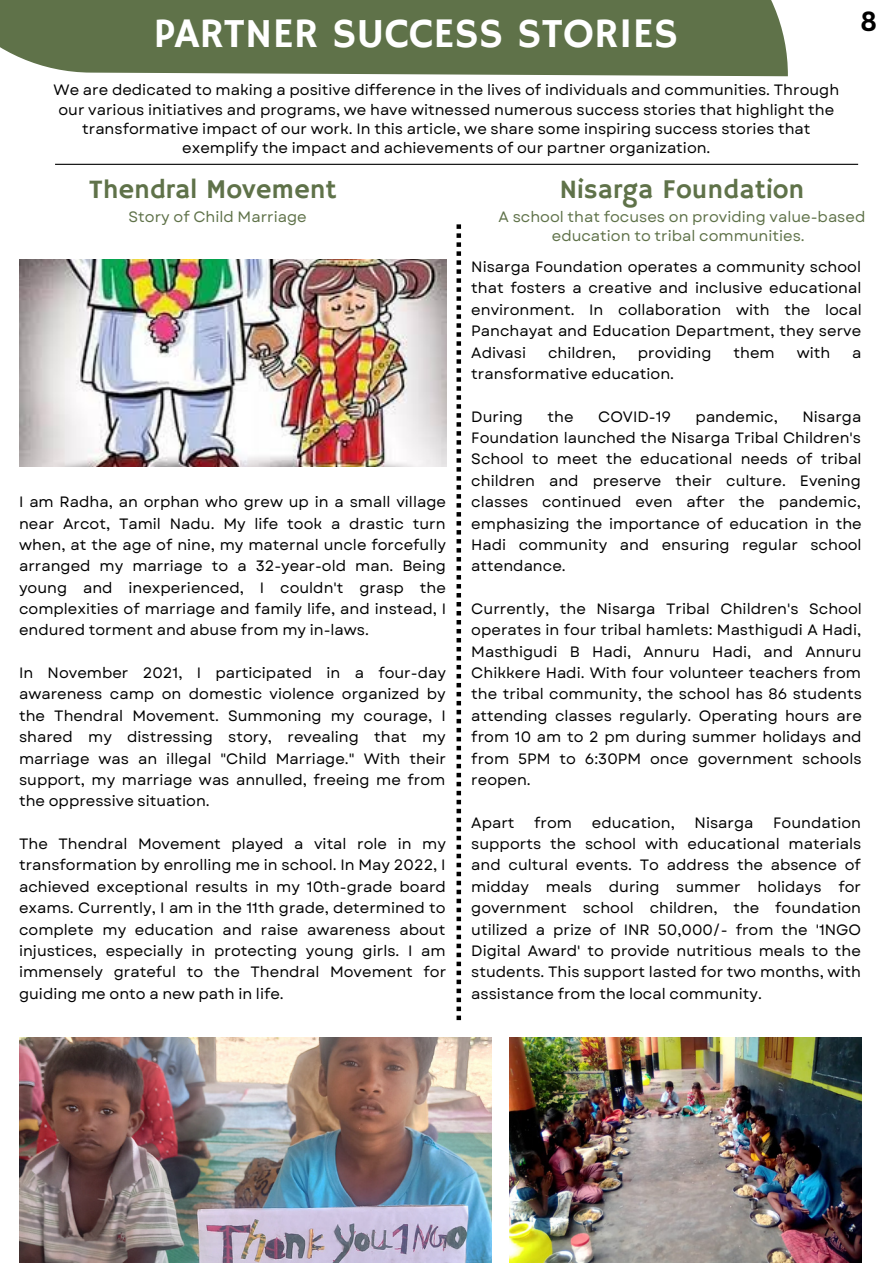
<style>
.page{position:relative;width:893px;height:1264px;background:#fff}
.page>*{position:absolute;margin:0;border:0;box-sizing:border-box;transform-origin:0 0}
.t1{font:42px "Hammersmith One";color:#fff}
.t2{font:27px "Hammersmith One";color:#5f7249}
.t3{font:700 27px "Canva Sans";color:#000}
.t4{font:15px/21.3px "Garet";color:#000;text-align:justify}
.t5{font:15px/19px "Garet";color:#5f7249;text-align:center}
</style>
<div class="page">
<img style="left:509px;top:1037px;width:352px;height:225px">
<img style="left:19px;top:260px;width:427px;height:206px">
<img style="left:19px;top:1037px;width:472px;height:225px">
<div style="left:0;top:0;width:788px;height:76px;background:#5f7249"></div>
<svg style="left:456px;top:224px;width:5px;height:796px"></svg>
<hr style="left:55px;top:164px;width:803px;height:1px;background:#000">
<p class="t3" style="left:860px;top:2px;width:18px">8</p>
<p class="t1" style="left:154px;top:9px;width:525px">PARTNER SUCCESS STORIES</p>
<p class="t4" style="left:53px;top:81px;width:787px;line-height:19px;text-align:center">We are dedicated to making a positive difference in the lives of individuals and communities. Through our various initiatives and programs, we have witnessed numerous success stories that highlight the transformative impact of our work. In this article, we share some inspiring success stories that exemplify the impact and achievements of our partner organization.</p>
<p class="t2" style="left:89px;top:173px;width:249px">Thendral Movement</p>
<p class="t5" style="left:129px;top:208px;width:180px">Story of Child Marriage</p>
<p class="t2" style="left:559px;top:173px;width:246px">Nisarga Foundation</p>
<p class="t5" style="left:498px;top:208px;width:368px">A school that focuses on providing value-based education to tribal communities.</p>
<p class="t4" style="left:19px;top:491px;width:428px">I am Radha, an orphan who grew up in a small village near Arcot, Tamil Nadu. My life took a drastic turn when, at the age of nine, my maternal uncle forcefully arranged my marriage to a 32-year-old man. Being young and inexperienced, I couldn't grasp the complexities of marriage and family life, and instead, I endured torment and abuse from my in-laws.</p>
<p class="t4" style="left:19px;top:662px;width:428px">In November 2021, I participated in a four-day awareness camp on domestic violence organized by the Thendral Movement. Summoning my courage, I shared my distressing story, revealing that my marriage was an illegal "Child Marriage." With their support, my marriage was annulled, freeing me from the oppressive situation.</p>
<p class="t4" style="left:19px;top:833px;width:428px">The Thendral Movement played a vital role in my transformation by enrolling me in school. In May 2022, I achieved exceptional results in my 10th-grade board exams. Currently, I am in the 11th grade, determined to complete my education and raise awareness about injustices, especially in protecting young girls. I am immensely grateful to the Thendral Movement for guiding me onto a new path in life.</p>
<p class="t4" style="left:471px;top:256px;width:392px">Nisarga Foundation operates a community school that fosters a creative and inclusive educational environment. In collaboration with the local Panchayat and Education Department, they serve Adivasi</p>
<p class="t4" style="left:548px;top:342px;width:69px">children,</p>
<p class="t4" style="left:638px;top:342px;width:75px">providing</p>
<p class="t4" style="left:733px;top:342px;width:43px">them</p>
<p class="t4" style="left:796px;top:342px;width:35px">with</p>
<p class="t4" style="left:852px;top:342px;width:11px">a</p>
<p class="t4" style="left:471px;top:363px;width:204px">transformative education.</p>
<p class="t4" style="left:471px;top:406px;width:53px">During</p>
<p class="t4" style="left:547px;top:406px;width:28px">the</p>
<p class="t4" style="left:598px;top:406px;width:74px">COVID-19</p>
<p class="t4" style="left:695px;top:406px;width:84px">pandemic,</p>
<p class="t4" style="left:471px;top:406px;width:392px;text-indent:331px">Nisarga Foundation launched the Nisarga Tribal Children's School to meet the educational needs of tribal children and preserve their culture. Evening classes continued even after the pandemic, emphasizing the importance of education in the Hadi community and ensuring regular school attendance.</p>
<p class="t4" style="left:471px;top:598px;width:392px">Currently, the Nisarga Tribal Children's School operates in four tribal hamlets: Masthigudi A Hadi, Masthigudi B Hadi, Annuru Hadi, and Annuru Chikkere Hadi. With four volunteer teachers from the tribal community, the school has 86 students attending classes regularly. Operating hours are from 10 am to 2 pm during summer holidays and from 5PM to 6:30PM once government schools reopen.</p>
<p class="t4" style="left:471px;top:811px;width:45px">Apart</p>
<p class="t4" style="left:534px;top:811px;width:39px">from</p>
<p class="t4" style="left:592px;top:811px;width:84px">education,</p>
<p class="t4" style="left:694px;top:811px;width:60px">Nisarga</p>
<p class="t4" style="left:471px;top:811px;width:391px;text-indent:302px">Foundation supports the school with educational materials and cultural events. To address the absence of midday meals during summer holidays for government school children, the foundation utilized a prize of INR 50,000/- from the '1NGO Digital Award' to provide nutritious meals to the students. This support lasted for two months, with assistance from the local community.</p>
</div>
